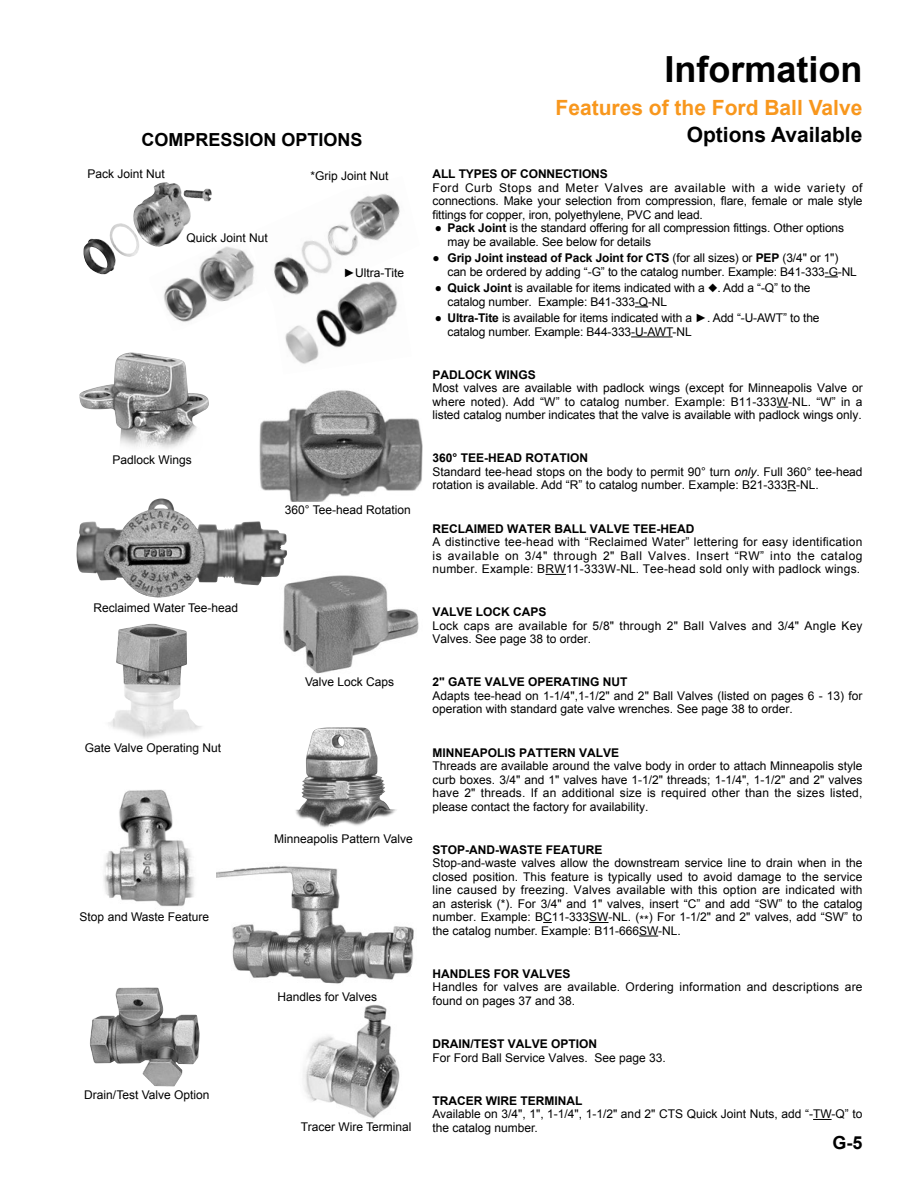
<style>
.page{position:relative;width:918px;height:1188px;background:#fff}
.page>*{position:absolute;margin:0;border:0;box-sizing:border-box;transform-origin:0 0}
.t1{font:700 36px "Arial";color:#000}
.t2{font:700 21px "Arial";color:#f8971d}
.t3{font:700 21px "Arial";color:#000}
.t4{font:700 18px "Arial";color:#000}
.t5{font:12px/13.5px "Arial";color:#000}
.t6{font:700 12px "Arial";color:#000}
.t7{font:12px/13.5px "Arial";letter-spacing:.02em;color:#000}
.s1{font-weight:700}
.s2{font-style:italic}
</style>
<div class="page">
<img style="left:285px;top:310px;width:111px;height:54px">
<img style="left:83px;top:182px;width:129px;height:93px">
<img style="left:273px;top:193px;width:127px;height:117px">
<img style="left:149px;top:238px;width:106px;height:84px">
<img style="left:303px;top:1005px;width:97px;height:114px">
<svg style="left:813px;top:1119px;width:19px;height:1px"></svg>
<img style="left:90px;top:987px;width:110px;height:99px">
<img style="left:216px;top:866px;width:198px;height:118px">
<img style="left:103px;top:789px;width:91px;height:118px">
<svg style="left:589px;top:922px;width:20px;height:1px"></svg>
<svg style="left:639px;top:936px;width:19px;height:1px"></svg>
<img style="left:295px;top:727px;width:102px;height:101px">
<img style="left:108px;top:624px;width:94px;height:114px">
<img style="left:283px;top:575px;width:136px;height:99px">
<img style="left:76px;top:501px;width:211px;height:103px">
<svg style="left:546px;top:574px;width:20px;height:1px"></svg>
<img style="left:79px;top:353px;width:130px;height:96px">
<img style="left:259px;top:390px;width:164px;height:111px">
<svg style="left:825px;top:277px;width:13px;height:1px"></svg>
<svg style="left:635px;top:307px;width:13px;height:1px"></svg>
<hr style="left:631px;top:337px;width:42px;height:1px;background:#000">
<h3 class="t4" style="left:141px;top:128px;width:223px">COMPRESSION OPTIONS</h3>
<p class="t5" style="left:87px;top:167px;width:79px">Pack Joint Nut</p>
<p class="t5" style="left:311px;top:170px;width:80px">*Grip Joint Nut</p>
<p class="t5" style="left:187px;top:231px;width:83px">Quick Joint Nut</p>
<p class="t5" style="left:343px;top:267px;width:62px">►Ultra-Tite</p>
<p class="t5" style="left:112px;top:453px;width:81px">Padlock Wings</p>
<p class="t5" style="left:94px;top:602px;width:146px">Reclaimed Water Tee-head</p>
<p class="t5" style="left:85px;top:741px;width:138px">Gate Valve Operating Nut</p>
<p class="t5" style="left:285px;top:503px;width:127px">360° Tee-head Rotation</p>
<p class="t5" style="left:305px;top:675px;width:91px">Valve Lock Caps</p>
<p class="t5" style="left:80px;top:910px;width:131px">Stop and Waste Feature</p>
<p class="t5" style="left:84px;top:1088px;width:127px">Drain/Test Valve Option</p>
<p class="t5" style="left:274px;top:832px;width:140px">Minneapolis Pattern Valve</p>
<p class="t5" style="left:277px;top:990px;width:101px">Handles for Valves</p>
<p class="t5" style="left:301px;top:1120px;width:112px">Tracer Wire Terminal</p>
<h1 class="t1" style="left:665px;top:45px;width:200px">Information</h1>
<h2 class="t2" style="left:556px;top:93px;width:308px">Features of the Ford Ball Valve</h2>
<h2 class="t3" style="left:687px;top:120px;width:177px">Options Available</h2>
<p class="t6" style="left:433px;top:166px;width:177px">ALL TYPES OF CONNECTIONS</p>
<p class="t5" style="left:433px;top:181px;width:432px;text-align:justify">Ford Curb Stops and Meter Valves are available with a wide variety of connections. Make your selection from compression, flare, female or male style fittings for copper, iron, polyethylene, PVC and lead.</p>
<p class="t5" style="left:448px;top:221px;width:398px;text-indent:-13px">● <span class="s1">Pack Joint</span> is the standard offering for all compression fittings. Other options may be available. See below for details</p>
<p class="t5" style="left:448px;top:251px;width:411px;text-indent:-15px">● <span class="s1">Grip Joint instead of Pack Joint for CTS</span> (for all sizes) or <span class="s1">PEP</span> (3/4" or 1") can be ordered by adding “-G” to the catalog number. Example: B41-333-G-NL</p>
<p class="t5" style="left:448px;top:281px;width:365px;text-indent:-13px">● <span class="s1">Quick Joint</span> is available for items indicated with a . Add a “-Q” to the catalog number. Example: B41-333-Q-NL</p>
<p class="t5" style="left:448px;top:311px;width:374px;text-indent:-13px">● <span class="s1">Ultra-Tite</span> is available for items indicated with a ►. Add “-U-AWT” to the catalog number. Example: B44-333-U-AWT-NL</p>
<p class="t6" style="left:433px;top:367px;width:105px">PADLOCK WINGS</p>
<p class="t5" style="left:433px;top:381px;width:432px;text-align:justify">Most valves are available with padlock wings (except for Minneapolis Valve or where noted). Add “W” to catalog number. Example: B11-333W-NL. “W” in a listed catalog number indicates that the valve is available with padlock wings only.</p>
<p class="t5" style="left:433px;top:452px;width:431px"><span class="s1">360° TEE-HEAD ROTATION<br></span>Standard tee-head stops on the body to permit 90° turn <span class="s2">only</span>. Full 360° tee-head rotation is available. Add “R” to catalog number. Example: B21-333R-NL.</p>
<p class="t6" style="left:433px;top:520px;width:263px">RECLAIMED WATER BALL VALVE TEE-HEAD</p>
<p class="t5" style="left:433px;top:535px;width:432px;text-align:justify">A distinctive tee-head with “Reclaimed Water” lettering for easy identification is available on 3/4" through 2" Ball Valves. Insert “RW” into the catalog number. Example: BRW11-333W-NL. Tee-head sold only with padlock wings.</p>
<p class="t6" style="left:433px;top:604px;width:116px">VALVE LOCK CAPS</p>
<p class="t5" style="left:433px;top:619px;width:432px">Lock caps are available for 5/8" through 2" Ball Valves and 3/4" Angle Key<br>Valves. See page 38 to order.</p>
<p class="t6" style="left:433px;top:674px;width:197px">2" GATE VALVE OPERATING NUT</p>
<p class="t5" style="left:433px;top:689px;width:431px">Adapts tee-head on 1-1/4",1-1/2" and 2" Ball Valves (listed on pages 6 - 13) for operation with standard gate valve wrenches. See page 38 to order.</p>
<p class="t6" style="left:433px;top:744px;width:188px">MINNEAPOLIS PATTERN VALVE</p>
<p class="t5" style="left:433px;top:759px;width:431px;text-align:justify">Threads are available around the valve body in order to attach Minneapolis style curb boxes. 3/4" and 1" valves have 1-1/2" threads; 1-1/4", 1-1/2" and 2" valves have 2" threads. If an additional size is required other than the sizes listed, please contact the factory for availability.</p>
<p class="t6" style="left:433px;top:842px;width:171px">STOP-AND-WASTE FEATURE</p>
<p class="t5" style="left:433px;top:856px;width:432px;text-align:justify">Stop-and-waste valves allow the downstream service line to drain when in the closed position. This feature is typically used to avoid damage to the service line caused by freezing. Valves available with this option are indicated with an asterisk (*). For 3/4" and 1" valves, insert “C” and add “SW” to the catalog number. Example: BC11-333SW-NL. (**) For 1-1/2" and 2" valves, add “SW” to the catalog number. Example: B11-666SW-NL.</p>
<p class="t6" style="left:433px;top:966px;width:140px">HANDLES FOR VALVES</p>
<p class="t7" style="left:433px;top:981px;width:432px">Handles for valves are available. Ordering information and descriptions are found on pages 37 and 38.</p>
<p class="t6" style="left:433px;top:1036px;width:166px">DRAIN/TEST VALVE OPTION</p>
<p class="t5" style="left:433px;top:1051px;width:233px">For Ford Ball Service Valves. See page 33.</p>
<p class="t6" style="left:433px;top:1092px;width:151px">TRACER WIRE TERMINAL</p>
<p class="t5" style="left:433px;top:1107px;width:431px">Available on 3/4", 1", 1-1/4", 1-1/2" and 2" CTS Quick Joint Nuts, add “-TW-Q” to the catalog number.</p>
<h3 class="t4" style="left:832px;top:1130px;width:32px">G-5</h3>
</div>
